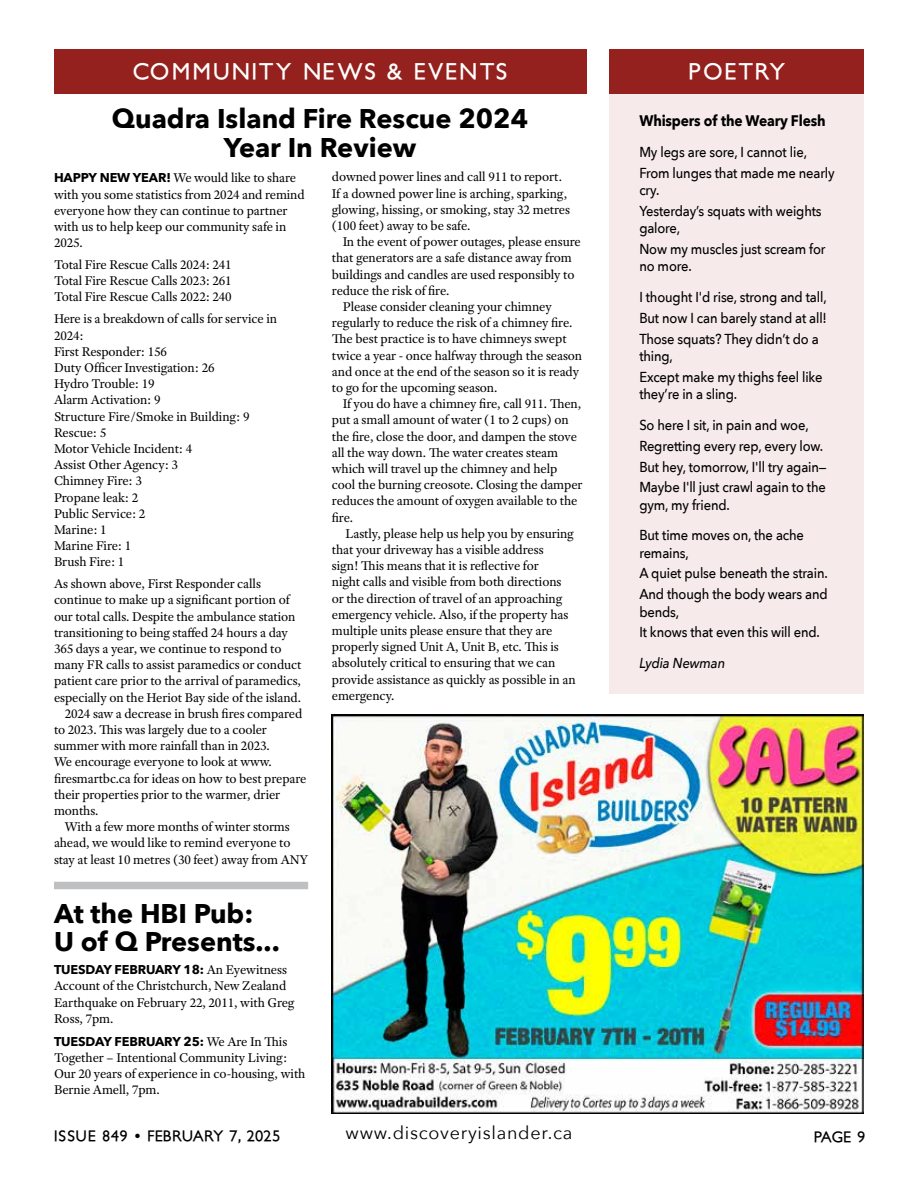
<style>
.page{position:relative;width:918px;height:1188px;background:#fff}
.page>*{position:absolute;margin:0;border:0;box-sizing:border-box;transform-origin:0 0}
.t1{font:700 27px/28.5px "Avenir Next";color:#000;text-align:center}
.t2{font:700 22.5px "Petita";letter-spacing:.07em;color:#fff}
.t3{font:18px "Avenir Next";letter-spacing:.04em;color:#000}
.t4{font:700 15.3px "Avenir Next";letter-spacing:-.01em;color:#000;scale:.9 1}
.t5{font:700 15px "Petita";letter-spacing:.01em;color:#000}
.t6{font:500 14.4px/20.9px "Avenir Next";letter-spacing:-.01em;color:#000;scale:.9 1}
.t7{font:italic 500 14.4px "Avenir Next";letter-spacing:-.01em;color:#000;scale:.9 1}
.t8{font:13.5px/16.2px "Adobe Text Pro";letter-spacing:-.01em;color:#000}
.t9{font:700 12.75px "Avenir Next";letter-spacing:-.01em;color:#000}
.s1{font-family:"Avenir Next";font-weight:700;font-size:12.75px}
.s2{font-family:"Adobe Text Pro";font-weight:400;font-size:13.5px}
</style>
<div class="page">
<div style="left:54px;top:49px;width:532px;height:45px;background:#94211d"></div>
<img style="left:332px;top:715px;width:532px;height:399px">
<div style="left:610px;top:93px;width:254px;height:600px;background:#f6eaea"></div>
<div style="left:610px;top:49px;width:254px;height:45px;background:#94211d"></div>
<div style="left:54px;top:882px;width:254px;height:7px;background:#bfc0c1"></div>
<h2 class="t2" style="left:133px;top:58px;width:376px">COMMUNITY NEWS &amp; EVENTS</h2>
<h1 class="t1" style="left:112px;top:104px;width:418px">Quadra Island Fire Rescue 2024<br>Year In Review</h1>
<p class="t8" style="left:54px;top:170px;width:252px"><span class="s1">HAPPY NEW YEAR!</span> We would like to share with you some statistics from 2024 and remind everyone how they can continue to partner with us to help keep our community safe in 2025.</p>
<p class="t8" style="left:54px;top:256px;width:179px;text-align:justify">Total Fire Rescue Calls 2024: 241<br>Total Fire Rescue Calls 2023: 261<br>Total Fire Rescue Calls 2022: 240</p>
<p class="t8" style="left:54px;top:311px;width:225px">Here is a breakdown of calls for service in<br>2024:<br>First Responder: 156<br>Duty Officer Investigation: 26<br>Hydro Trouble: 19<br>Alarm Activation: 9<br>Structure Fire/Smoke in Building: 9<br>Rescue: 5<br>Motor Vehicle Incident: 4<br>Assist Other Agency: 3<br>Chimney Fire: 3<br>Propane leak: 2<br>Public Service: 2<br>Marine: 1<br>Marine Fire: 1<br>Brush Fire: 1</p>
<p class="t8" style="left:54px;top:576px;width:208px">As shown above, First Responder calls</p>
<p class="t8" style="left:54px;top:592px;width:237px">continue to make up a significant portion of</p>
<p class="t8" style="left:54px;top:608px;width:243px">our total calls. Despite the ambulance station</p>
<p class="t8" style="left:54px;top:624px;width:235px">transitioning to being staffed 24 hours a day</p>
<p class="t8" style="left:54px;top:640px;width:229px">365 days a year, we continue to respond to</p>
<p class="t8" style="left:54px;top:657px;width:249px">many FR calls to assist paramedics or conduct</p>
<p class="t8" style="left:54px;top:673px;width:249px">patient care prior to the arrival of paramedics,</p>
<p class="t8" style="left:54px;top:689px;width:248px">especially on the Heriot Bay side of the island.</p>
<p class="t8" style="left:65px;top:705px;width:239px">2024 saw a decrease in brush fires compared</p>
<p class="t8" style="left:54px;top:721px;width:214px">to 2023. This was largely due to a cooler</p>
<p class="t8" style="left:54px;top:738px;width:217px">summer with more rainfall than in 2023.</p>
<p class="t8" style="left:54px;top:754px;width:219px">We encourage everyone to look at www.</p>
<p class="t8" style="left:54px;top:770px;width:254px">firesmartbc.ca for ideas on how to best prepare</p>
<p class="t8" style="left:54px;top:786px;width:228px">their properties prior to the warmer, drier</p>
<p class="t8" style="left:54px;top:802px;width:46px">months.</p>
<p class="t8" style="left:65px;top:819px;width:227px">With a few more months of winter storms</p>
<p class="t8" style="left:54px;top:835px;width:238px">ahead, we would like to remind everyone to</p>
<p class="t8" style="left:54px;top:851px;width:256px">stay at least 10 metres (30 feet) away from ANY</p>
<h1 class="t1" style="left:54px;top:899px;width:227px;text-align:left">At the HBI Pub:<br>U of Q Presents...</h1>
<p class="t9" style="left:54px;top:959px;width:235px">TUESDAY FEBRUARY 18: <span class="s2">An Eyewitness</span></p>
<p class="t8" style="left:54px;top:978px;width:242px">Account of the Christchurch, New Zealand<br>Earthquake on February 22, 2011, with Greg<br>Ross, 7pm.</p>
<p class="t9" style="left:54px;top:1030px;width:235px">TUESDAY FEBRUARY 25: <span class="s2">We Are In This</span></p>
<p class="t8" style="left:54px;top:1049px;width:253px">Together – Intentional Community Living:<br>Our 20 years of experience in co-housing, with<br>Bernie Amell, 7pm.</p>
<p class="t8" style="left:332px;top:169px;width:240px">downed power lines and call 911 to report.<br>If a downed power line is arching, sparking, glowing, hissing, or smoking, stay 32 metres (100 feet) away to be safe.</p>
<p class="t8" style="left:343px;top:233px;width:239px">In the event of power outages, please ensure</p>
<p class="t8" style="left:332px;top:250px;width:241px">that generators are a safe distance away from</p>
<p class="t8" style="left:332px;top:266px;width:244px">buildings and candles are used responsibly to</p>
<p class="t8" style="left:332px;top:282px;width:119px">reduce the risk of fire.</p>
<p class="t8" style="left:343px;top:298px;width:211px">Please consider cleaning your chimney</p>
<p class="t8" style="left:332px;top:314px;width:242px">regularly to reduce the risk of a chimney fire.</p>
<p class="t8" style="left:332px;top:331px;width:236px">The best practice is to have chimneys swept</p>
<p class="t8" style="left:332px;top:347px;width:252px">twice a year - once halfway through the season</p>
<p class="t8" style="left:332px;top:363px;width:249px">and once at the end of the season so it is ready</p>
<p class="t8" style="left:332px;top:379px;width:167px">to go for the upcoming season.</p>
<p class="t8" style="left:343px;top:395px;width:240px">If you do have a chimney fire, call 911. Then,</p>
<p class="t8" style="left:332px;top:412px;width:238px">put a small amount of water (1 to 2 cups) on</p>
<p class="t8" style="left:332px;top:428px;width:247px">the fire, close the door, and dampen the stove</p>
<p class="t8" style="left:332px;top:444px;width:228px">all the way down. The water creates steam</p>
<p class="t8" style="left:332px;top:460px;width:227px">which will travel up the chimney and help</p>
<p class="t8" style="left:332px;top:476px;width:252px">cool the burning creosote. Closing the damper</p>
<p class="t8" style="left:332px;top:493px;width:247px">reduces the amount of oxygen available to the</p>
<p class="t8" style="left:332px;top:509px;width:23px">fire.</p>
<p class="t8" style="left:345px;top:525px;width:230px">Lastly, please help us help you by ensuring</p>
<p class="t8" style="left:332px;top:541px;width:213px">that your driveway has a visible address</p>
<p class="t8" style="left:332px;top:557px;width:208px">sign! This means that it is reflective for</p>
<p class="t8" style="left:332px;top:574px;width:231px">night calls and visible from both directions</p>
<p class="t8" style="left:332px;top:590px;width:232px">or the direction of travel of an approaching</p>
<p class="t8" style="left:332px;top:606px;width:238px">emergency vehicle. Also, if the property has</p>
<p class="t8" style="left:332px;top:622px;width:222px">multiple units please ensure that they are</p>
<p class="t8" style="left:332px;top:638px;width:228px">properly signed Unit A, Unit B, etc. This is</p>
<p class="t8" style="left:332px;top:655px;width:225px">absolutely critical to ensuring that we can</p>
<p class="t8" style="left:332px;top:671px;width:245px">provide assistance as quickly as possible in an</p>
<p class="t8" style="left:332px;top:687px;width:64px">emergency.</p>
<h2 class="t2" style="left:689px;top:58px;width:98px">POETRY</h2>
<p class="t4" style="left:639px;top:108px;width:209px">Whispers of the Weary Flesh</p>
<p class="t6" style="left:639px;top:141px;width:219px">My legs are sore, I cannot lie,<br>From lunges that made me nearly</p>
<p class="t6" style="left:639px;top:179px;width:204px">cry.<br>Yesterday’s squats with weights</p>
<p class="t6" style="left:639px;top:217px;width:208px">galore,<br>Now my muscles just scream for</p>
<p class="t6" style="left:639px;top:251px;width:210px;line-height:30.8px">no more.<br>I thought I'd rise, strong and tall,</p>
<p class="t6" style="left:639px;top:307px;width:210px">But now I can barely stand at all!<br>Those squats? They didn’t do a</p>
<p class="t6" style="left:639px;top:345px;width:205px">thing,<br>Except make my thighs feel like</p>
<p class="t6" style="left:639px;top:378px;width:190px;line-height:30.8px">they’re in a sling.<br>So here I sit, in pain and woe,</p>
<p class="t6" style="left:639px;top:435px;width:210px">Regretting every rep, every low.<br>But hey, tomorrow, I'll try again—<br>Maybe I'll just crawl again to the</p>
<p class="t6" style="left:639px;top:489px;width:185px;line-height:30.8px">gym, my friend.<br>But time moves on, the ache</p>
<p class="t6" style="left:639px;top:542px;width:211px">remains,<br>A quiet pulse beneath the strain.<br>And though the body wears and</p>
<p class="t6" style="left:639px;top:601px;width:202px">bends,<br>It knows that even this will end.</p>
<p class="t7" style="left:639px;top:651px;width:97px">Lydia Newman</p>
<p class="t5" style="left:54px;top:1127px;width:228px">ISSUE 849 • FEBRUARY 7, 2025</p>
<h3 class="t3" style="left:346px;top:1117px;width:228px">www.discoveryislander.ca</h3>
<p class="t5" style="left:814px;top:1127px;width:53px">PAGE 9</p>
</div>
